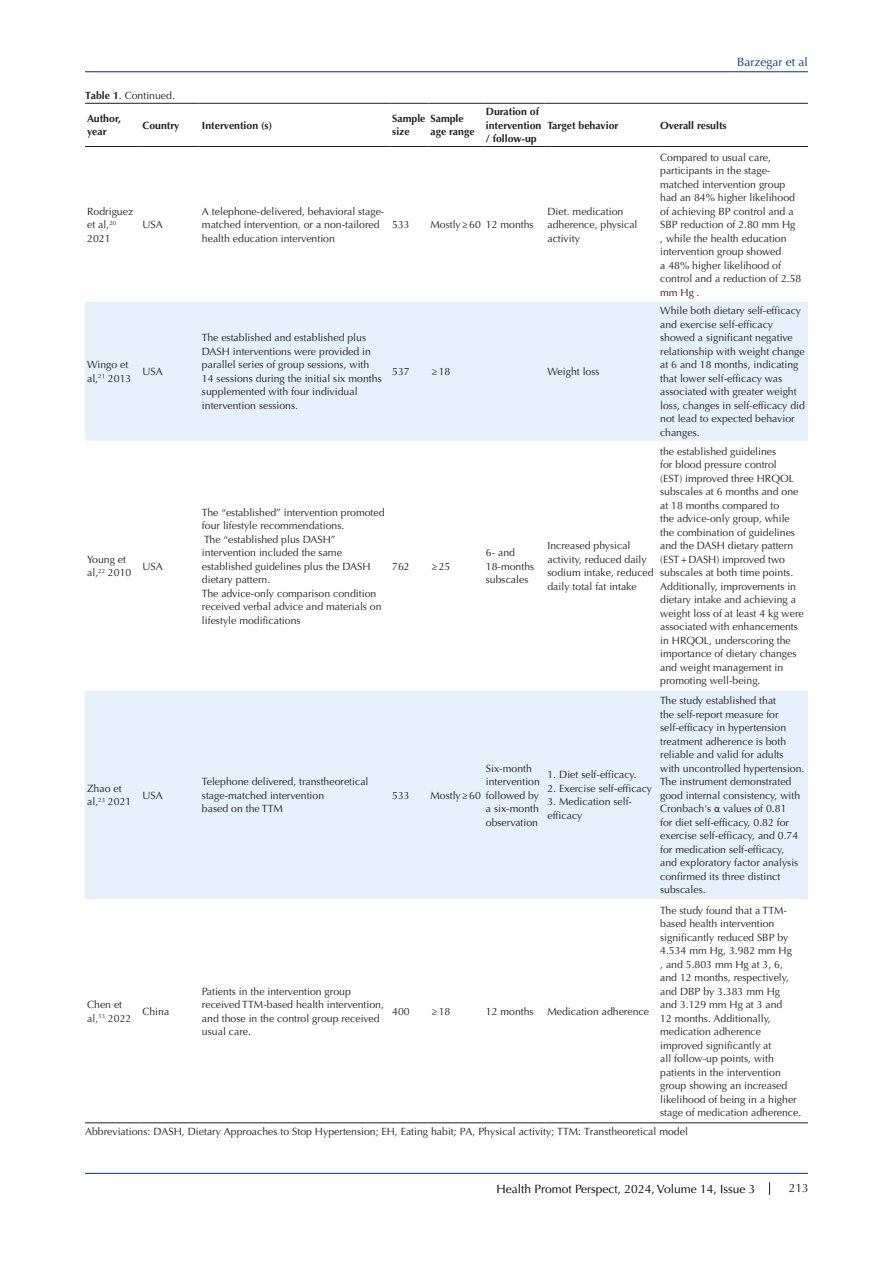
<style>
.page{position:relative;width:893px;height:1263px;background:#fff}
.page>*{position:absolute;margin:0;border:0;box-sizing:border-box;transform-origin:0 0}
.t1{font:12px "Optima LT Std";color:#000}
.t2{font:12px "Optima LT Std";color:#053278}
.t3{font:12px "Optima LT Std";color:#231f20}
.t4{font:10.5px/13.5px "Optima LT Std";color:#231f20}
.t5{font:700 10.5px/13.5px "Optima LT Std";color:#231f20}
.s1{font-weight:700}
.s2{font-family:"Calibri"}
.s3{color:#150000}
</style>
<div class="page">
<hr style="left:85px;top:71px;width:723px;height:1px;background:#053278">
<hr style="left:85px;top:1173px;width:723px;height:1px;background:#053278">
<svg style="left:769px;top:1182px;width:1px;height:13px"></svg>
<svg style="left:85px;top:302px;width:723px;height:597px;fill:#e6f0fa"></svg>
<hr style="left:85px;top:103px;width:55px;height:1px;background:#231f20">
<hr style="left:140px;top:103px;width:60px;height:1px;background:#231f20">
<hr style="left:200px;top:103px;width:190px;height:1px;background:#231f20">
<hr style="left:390px;top:103px;width:38px;height:1px;background:#231f20">
<hr style="left:428px;top:103px;width:56px;height:1px;background:#231f20">
<hr style="left:484px;top:103px;width:61px;height:1px;background:#231f20">
<hr style="left:545px;top:103px;width:113px;height:1px;background:#231f20">
<hr style="left:658px;top:103px;width:150px;height:1px;background:#231f20">
<hr style="left:85px;top:146px;width:55px;height:1px;background:#231f20">
<hr style="left:140px;top:146px;width:60px;height:1px;background:#231f20">
<hr style="left:200px;top:146px;width:190px;height:1px;background:#231f20">
<hr style="left:390px;top:146px;width:38px;height:1px;background:#231f20">
<hr style="left:428px;top:146px;width:56px;height:1px;background:#231f20">
<hr style="left:484px;top:146px;width:61px;height:1px;background:#231f20">
<hr style="left:545px;top:146px;width:113px;height:1px;background:#231f20">
<hr style="left:658px;top:146px;width:150px;height:1px;background:#231f20">
<hr style="left:85px;top:1122px;width:55px;height:1px;background:#231f20">
<hr style="left:140px;top:1122px;width:60px;height:1px;background:#231f20">
<hr style="left:200px;top:1122px;width:190px;height:1px;background:#231f20">
<hr style="left:390px;top:1122px;width:38px;height:1px;background:#231f20">
<hr style="left:428px;top:1122px;width:56px;height:1px;background:#231f20">
<hr style="left:484px;top:1122px;width:61px;height:1px;background:#231f20">
<hr style="left:545px;top:1122px;width:113px;height:1px;background:#231f20">
<hr style="left:658px;top:1122px;width:150px;height:1px;background:#231f20">
<p class="t4" style="left:85px;top:89px;width:91px"><span class="s1">Table 1</span>. Continued.</p>
<p class="t5" style="left:87px;top:112px;width:36px">Author, year</p>
<p class="t5" style="left:142px;top:119px;width:39px">Country</p>
<p class="t5" style="left:202px;top:119px;width:72px">Intervention (s)</p>
<p class="t5" style="left:392px;top:112px;width:35px">Sample size</p>
<p class="t5" style="left:431px;top:112px;width:46px">Sample age range</p>
<p class="t5" style="left:486px;top:105px;width:57px">Duration of intervention / follow-up</p>
<p class="t5" style="left:547px;top:119px;width:73px">Target behavior</p>
<p class="t5" style="left:660px;top:119px;width:68px">Overall results</p>
<p class="t2" style="left:737px;top:55px;width:72px">Barzegar et al</p>
<p class="t4" style="left:87px;top:205px;width:48px">Rodriguez et al,<sup>20<br></sup>2021</p>
<p class="t4" style="left:142px;top:218px;width:22px">USA</p>
<p class="t4" style="left:87px;top:358px;width:46px">Wingo et al,<sup>21</sup> 2013</p>
<p class="t4" style="left:142px;top:365px;width:22px">USA</p>
<p class="t4" style="left:87px;top:553px;width:46px">Young et al,<sup>22</sup> 2010</p>
<p class="t4" style="left:142px;top:559px;width:22px">USA</p>
<p class="t4" style="left:87px;top:782px;width:46px">Zhao et al,<sup>23</sup> 2021</p>
<p class="t4" style="left:142px;top:788px;width:22px">USA</p>
<p class="t4" style="left:202px;top:205px;width:184px">A telephone-delivered, behavioral stage&shy;matched intervention, or a non-tailored health education intervention</p>
<p class="t4" style="left:202px;top:331px;width:181px">The established and established plus DASH interventions were provided in parallel series of group sessions, with 14 sessions during the initial six months supplemented with four individual intervention sessions.</p>
<p class="t4" style="left:202px;top:505px;width:184px">The “established” intervention promoted four lifestyle recommendations.<br>The “established plus DASH” intervention included the same established guidelines plus the DASH dietary pattern.<br>The advice-only comparison condition received verbal advice and materials on lifestyle modifications</p>
<p class="t4" style="left:202px;top:775px;width:168px">Telephone delivered, transtheoretical stage-matched intervention<br>based on the TTM</p>
<p class="t4" style="left:392px;top:218px;width:19px">533</p>
<p class="t4" style="left:431px;top:218px;width:52px">Mostly≥60</p>
<p class="t4" style="left:486px;top:218px;width:49px">12 months</p>
<p class="t4" style="left:547px;top:205px;width:92px">Diet. medication adherence, physical activity</p>
<p class="t4" style="left:392px;top:365px;width:19px">537</p>
<p class="t4" style="left:432px;top:365px;width:20px">≥18</p>
<p class="t4" style="left:547px;top:365px;width:54px">Weight loss</p>
<p class="t4" style="left:660px;top:151px;width:143px">Compared to usual care, participants in the stage&shy;matched intervention group had an 84% higher likelihood of achieving BP control and a<br>SBP reduction of 2.80 mm Hg<br>, while the health education intervention group showed<br>a 48% higher likelihood of control and a reduction of 2.58 mm Hg .</p>
<p class="t4" style="left:660px;top:304px;width:146px">While both dietary self-efficacy and exercise self-efficacy showed a significant negative relationship with weight change at 6 and 18 months, indicating that lower self-efficacy was associated with greater weight loss, changes in self-efficacy did not lead to expected behavior changes.</p>
<p class="t4" style="left:392px;top:559px;width:19px">762</p>
<p class="t4" style="left:432px;top:559px;width:20px">≥25</p>
<p class="t4" style="left:660px;top:445px;width:145px">the established guidelines<br>for blood pressure control<br>(EST) improved three HRQOL subscales at 6 months and one at 18 months compared to<br>the advice-only group, while the combination of guidelines and the DASH dietary pattern (EST+DASH) improved two subscales at both time points.<br>Additionally, improvements in dietary intake and achieving a weight loss of at least 4 kg were associated with enhancements in HRQOL, underscoring the importance of dietary changes and weight management in promoting well-being.</p>
<p class="t4" style="left:486px;top:546px;width:50px">6- and<br>18-months subscales</p>
<p class="t4" style="left:547px;top:539px;width:108px">Increased physical activity, reduced daily sodium intake, reduced daily total fat intake</p>
<p class="t4" style="left:486px;top:761px;width:56px">Six-month intervention followed by a six-month observation</p>
<p class="t4" style="left:547px;top:768px;width:91px">1. Diet self-efficacy.</p>
<p class="t4" style="left:547px;top:782px;width:106px">2. Exercise self-efficacy</p>
<p class="t4" style="left:547px;top:795px;width:86px">3. Medication self&shy;efficacy</p>
<p class="t4" style="left:392px;top:788px;width:19px">533</p>
<p class="t4" style="left:431px;top:788px;width:52px">Mostly≥60</p>
<p class="t4" style="left:660px;top:694px;width:146px">The study established that<br>the self-report measure for self-efficacy in hypertension treatment adherence is both reliable and valid for adults with uncontrolled hypertension.<br>The instrument demonstrated good internal consistency, with<br>Cronbach's <span class="s2">α</span> values of 0.81<br>for diet self-efficacy, 0.82 for exercise self-efficacy, and 0.74 for medication self-efficacy,<br>and exploratory factor analysis confirmed its three distinct subscales.</p>
<p class="t4" style="left:660px;top:903px;width:143px">The study found that a TTM&shy;based health intervention significantly reduced SBP by<br>4.534 mm Hg, 3.982 mm Hg<br>, and 5.803 mm Hg at 3, 6, and 12 months, respectively, and DBP by 3.383 mm Hg<br>and 3.129 mm Hg at 3 and<br>12 months. Additionally, medication adherence improved significantly at<br>all follow-up points, with patients in the intervention group showing an increased likelihood of being in a higher stage of medication adherence.</p>
<p class="t4" style="left:85px;top:1125px;width:604px">Abbreviations: DASH, Dietary Approaches to Stop Hypertension; EH, Eating habit; PA, Physical activity; TTM: Transtheoretical model</p>
<p class="t4" style="left:202px;top:984px;width:184px">Patients in the intervention group received TTM-based health intervention, and those in the control group received usual care.</p>
<p class="t4" style="left:87px;top:998px;width:46px">Chen et al,<sup>33</sup> 2022</p>
<p class="t4" style="left:142px;top:1004px;width:28px">China</p>
<p class="t4" style="left:392px;top:1004px;width:19px">400</p>
<p class="t4" style="left:432px;top:1004px;width:20px">≥18</p>
<p class="t4" style="left:486px;top:1004px;width:49px">12 months</p>
<p class="t4" style="left:547px;top:1004px;width:103px">Medication adherence</p>
<p class="t1" style="left:496px;top:1181px;width:261px">Health Promot Perspect<span class="s3">,</span> 2024, Volume 14, Issue 3</p>
<p class="t3" style="left:789px;top:1181px;width:22px">213</p>
</div>
